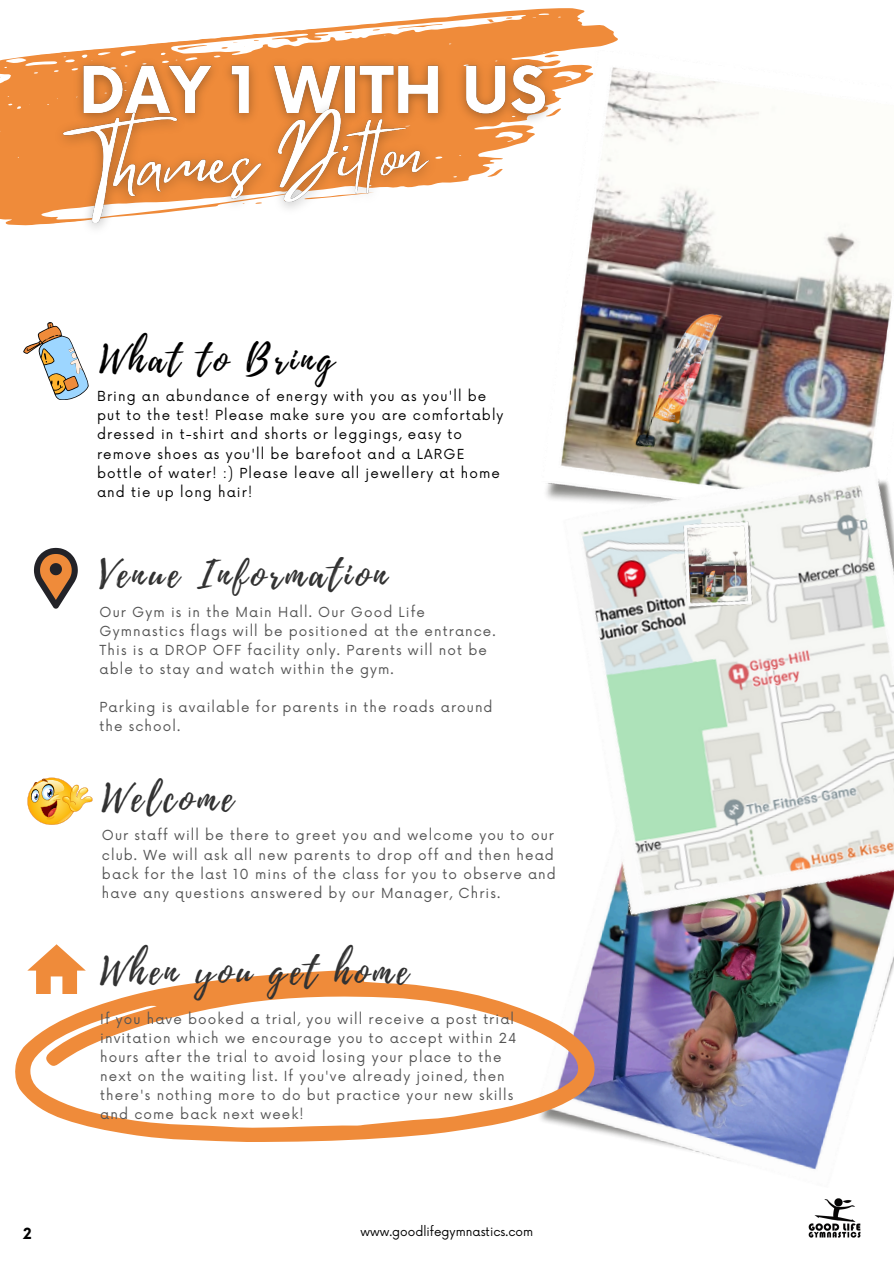
<style>
.page{position:relative;width:894px;height:1264px;background:#fff}
.page>*{position:absolute;margin:0;border:0;box-sizing:border-box;transform-origin:0 0}
.t1{font:37.35px "Playlist Script";letter-spacing:.1em;color:#323232}
.t2{font:37.35px "Playlist Script";letter-spacing:.1em;color:#000}
.t3{font:700 15px "Now";color:#000}
.t4{font:13.5px/19.2px "Now";letter-spacing:.08em;color:#545454}
.t5{font:13.5px/19.2px "Now";letter-spacing:.08em;color:#000}
.t6{font:12px "Now";color:#000}
</style>
<div class="page">
<svg style="left:2px;top:8px;width:616px;height:52px"></svg>
<svg style="left:177px;top:45px;width:30px;height:5px"></svg>
<svg style="left:397px;top:23px;width:46px;height:6px"></svg>
<svg style="left:486px;top:19px;width:9px;height:4px"></svg>
<svg style="left:344px;top:31px;width:8px;height:2px"></svg>
<svg style="left:372px;top:29px;width:8px;height:2px"></svg>
<svg style="left:505px;top:17px;width:7px;height:2px"></svg>
<svg style="left:221px;top:42px;width:17px;height:7px"></svg>
<svg style="left:0;top:60px;width:535px;height:166px;fill:#ef8b3a"></svg>
<svg style="left:486px;top:169px;width:17px;height:8px"></svg>
<img style="left:591px;top:953px;width:302px;height:217px">
<svg style="left:23px;top:322px;width:65px;height:77px"></svg>
<svg style="left:34px;top:548px;width:44px;height:60px"></svg>
<svg style="left:27px;top:777px;width:66px;height:48px"></svg>
<svg style="left:28px;top:944px;width:57px;height:26px"></svg>
<img style="left:808px;top:1198px;width:53px;height:40px">
<img style="left:562px;top:50px;width:330px;height:374px">
<img style="left:627px;top:303px;width:96px;height:121px">
<img style="left:546px;top:424px;width:347px;height:529px">
<img style="left:673px;top:514px;width:91px;height:101px">
<img style="left:701px;top:570px;width:16px;height:28px">
<svg style="left:15px;top:970px;width:583px;height:171px"></svg>
<img style="left:68px;top:50px;width:494px;height:84px">
<img style="left:44px;top:83px;width:406px;height:146px">
<p class="t2" style="left:100px;top:333px;width:236px">What to Bring</p>
<h3 class="t5" style="left:97px;top:387px;width:408px">Bring an abundance of energy with you as you'll be put to the test! Please make sure you are comfortably dressed in t-shirt and shorts or leggings, easy to remove shoes as you'll be barefoot and a LARGE bottle of water! :) Please leave all jewellery at home and tie up long hair!</h3>
<p class="t1" style="left:100px;top:548px;width:288px">Venue Information</p>
<p class="t4" style="left:100px;top:603px;width:397px">Our Gym is in the Main Hall. Our Good Life Gymnastics flags will be positioned at the entrance.<br>This is a DROP OFF facility only. Parents will not be able to stay and watch within the gym.</p>
<p class="t4" style="left:100px;top:698px;width:394px">Parking is available for parents in the roads around the school.</p>
<p class="t1" style="left:102px;top:771px;width:133px">Welcome</p>
<p class="t4" style="left:102px;top:826px;width:455px">Our staff will be there to greet you and welcome you to our club. We will ask all new parents to drop off and then head back for the last 10 mins of the class for you to observe and have any questions answered by our Manager, Chris.</p>
<p class="t1" style="left:100px;top:945px;width:309px">When you get home</p>
<h3 class="t4" style="left:100px;top:1009px;width:418px">If you have booked a trial, you will receive a post trial invitation which we encourage you to accept within 24 hours after the trial to avoid losing your place to the next on the waiting list. If you've already joined, then there's nothing more to do but practice your new skills and come back next week!</h3>
<h4 class="t3" style="left:23px;top:1225px;width:10px">2</h4>
<h4 class="t6" style="left:360px;top:1224px;width:174px">www.goodlifegymnastics.com</h4>
</div>
